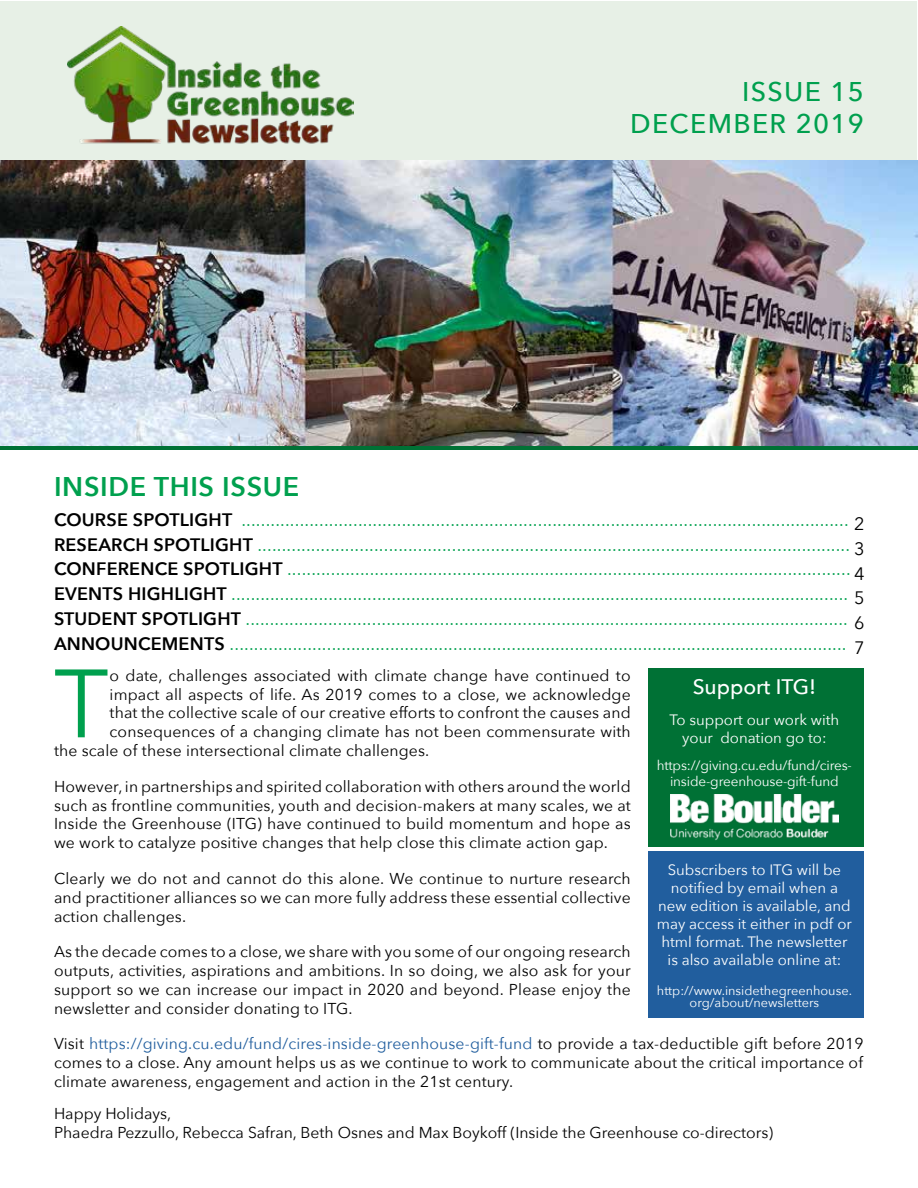
<style>
.page{position:relative;width:918px;height:1188px;background:#fff}
.page>*{position:absolute;margin:0;border:0;box-sizing:border-box;transform-origin:0 0}
.t1{font:95.85px "Avenir Next";color:#00a04e}
.t2{font:500 27px/32.4px "Avenir Next";letter-spacing:.05em;color:#00a04e;text-align:right}
.t3{font:600 27px "Avenir Next";letter-spacing:.025em;color:#00a04e}
.t4{font:500 21px "Avenir Next";color:#fff}
.t5{font:18px/24.8px "Avenir Next";color:#00a04e}
.t6{font:18px/24.8px "Avenir Next";color:#000;text-align:justify}
.t7{font:15.75px/18.9px "Avenir Next";letter-spacing:.01em;color:#000;text-align:justify}
.t8{font:15px/18px "Avenir Next";color:#fff;text-align:center}
.t9{font:13.5px/16.2px "Avenir Next";letter-spacing:-.01em;color:#fff;text-align:center}
.t10{font:12.75px/12px "Avenir Next";color:#fff;text-align:center}
.s1{font-weight:600;color:#000}
.s2{color:#215e9e}
</style>
<div class="page">
<div style="left:1px;top:1px;width:916px;height:224px;background:#e7f0e6"></div>
<img style="left:67px;top:26px;width:287px;height:118px">
<svg style="left:0;top:445px;width:918px;height:5px;background:#207c4e"></svg>
<div style="left:648px;top:851px;width:215px;height:167px;background:#215e9e"></div>
<div style="left:648px;top:669px;width:215px;height:178px;background:#007135"></div>
<img style="left:670px;top:795px;width:168px;height:46px">
<img style="left:0;top:160px;width:918px;height:285px">
<h2 class="t2" style="left:630px;top:74px;width:235px">ISSUE 15<br>DECEMBER 2019</h2>
<h2 class="t3" style="left:54px;top:464px;width:247px">INSIDE THIS ISSUE</h2>
<p class="t5" style="left:54px;top:507px;width:798px"><span class="s1">COURSE SPOTLIGHT</span> .............................................................................................................................<br><span class="s1">RESEARCH SPOTLIGHT</span> ..........................................................................................................................<br><span class="s1">CONFERENCE SPOTLIGHT</span> ....................................................................................................................<br><span class="s1">EVENTS HIGHLIGHT</span> ...............................................................................................................................<br><span class="s1">STUDENT SPOTLIGHT</span> ............................................................................................................................<br><span class="s1">ANNOUNCEMENTS</span> ...............................................................................................................................</p>
<p class="t6" style="left:854px;top:511px;width:12px">2<br>3<br>4<br>5<br>6<br>7</p>
<h1 class="t1" style="left:54px;top:623px;width:56px">T</h1>
<p class="t7" style="left:110px;top:665px;width:523px">o date, challenges associated with climate change have continued to</p>
<h3 class="t4" style="left:693px;top:668px;width:125px">Support ITG!</h3>
<p class="t8" style="left:669px;top:710px;width:171px">To support our work with your donation go to:</p>
<p class="t9" style="left:657px;top:756px;width:197px">https://giving.cu.edu/fund/cires&shy;inside-greenhouse-gift-fund</p>
<p class="t7" style="left:110px;top:684px;width:523px">impact all aspects of life. As 2019 comes to a close, we acknowledge</p>
<p class="t7" style="left:110px;top:703px;width:523px">that the collective scale of our creative efforts to confront the causes and</p>
<p class="t7" style="left:110px;top:722px;width:523px">consequences of a changing climate has not been commensurate with</p>
<p class="t7" style="left:54px;top:741px;width:377px">the scale of these intersectional climate challenges.</p>
<p class="t7" style="left:54px;top:776px;width:578px">However, in partnerships and spirited collaboration with others around the world such as frontline communities, youth and decision-makers at many scales, we at Inside the Greenhouse (ITG) have continued to build momentum and hope as we work to catalyze positive changes that help close this climate action gap.</p>
<p class="t7" style="left:54px;top:868px;width:578px">Clearly we do not and cannot do this alone. We continue to nurture research and practitioner alliances so we can more fully address these essential collective action challenges.</p>
<p class="t7" style="left:54px;top:941px;width:578px">As the decade comes to a close, we share with you some of our ongoing research outputs, activities, aspirations and ambitions. In so doing, we also ask for your support so we can increase our impact in 2020 and beyond. Please enjoy the newsletter and consider donating to ITG.</p>
<p class="t7" style="left:54px;top:1033px;width:811px">Visit <span class="s2">https://giving.cu.edu/fund/cires-inside-greenhouse-gift-fund</span> to provide a tax-deductible gift before 2019 comes to a close. Any amount helps us as we continue to work to communicate about the critical importance of climate awareness, engagement and action in the 21st century.</p>
<p class="t7" style="left:54px;top:1104px;width:721px">Happy Holidays,<br>Phaedra Pezzullo, Rebecca Safran, Beth Osnes and Max Boykoff (Inside the Greenhouse co-directors)</p>
<p class="t8" style="left:657px;top:860px;width:197px">Subscribers to ITG will be notified by email when a new edition is available, and may access it either in pdf or html format. The newsletter is also available online at:</p>
<p class="t10" style="left:657px;top:984px;width:197px">http://www.insidethegreenhouse. org/about/newsletters</p>
</div>
